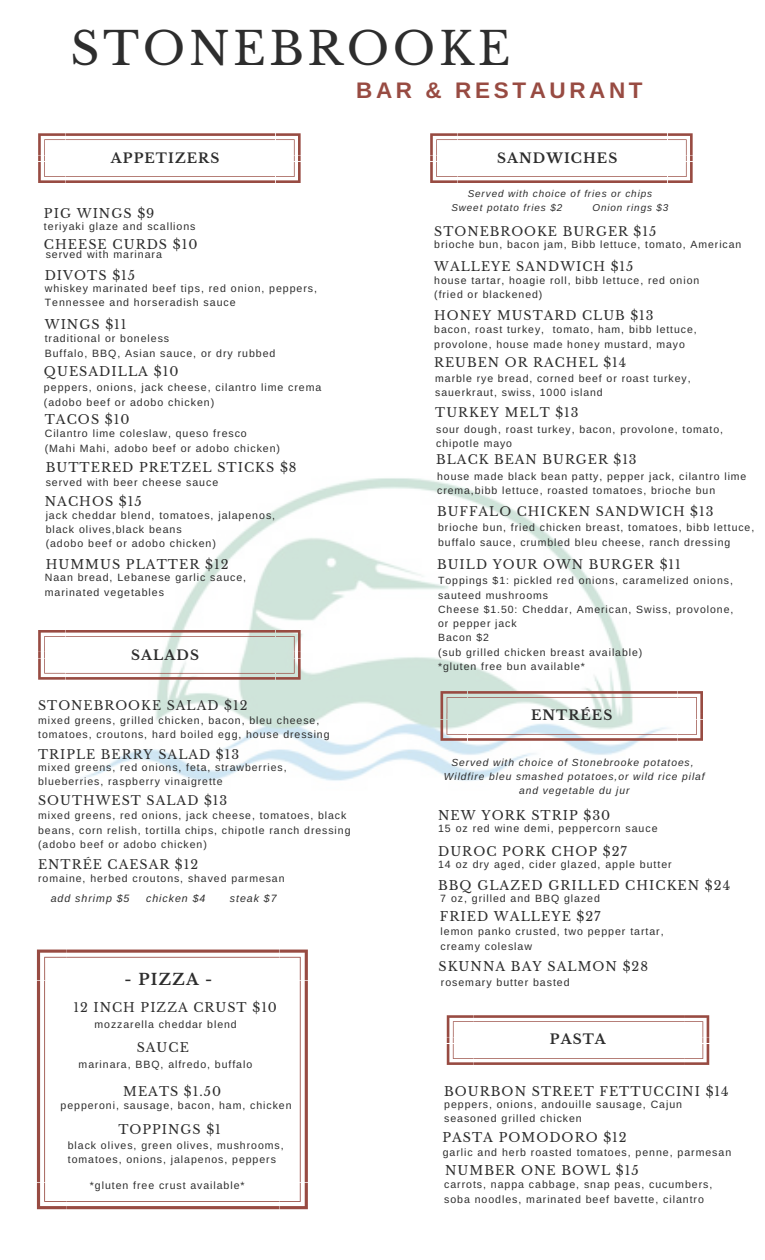
<style>
.page{position:relative;width:765px;height:1260px;background:#fff}
.page>*{position:absolute;margin:0;border:0;box-sizing:border-box;transform-origin:0 0}
.t1{font:45px "Libre Baskerville";letter-spacing:.08em;color:#2d2d2d}
.t2{font:700 22.5px "Arimo";letter-spacing:.16em;color:#984b42}
.t3{font:700 15.62px "Libre Baskerville";letter-spacing:.08em;color:#2d2d2d}
.t4{font:700 13.5px "Libre Baskerville";letter-spacing:.08em;color:#2d2d2d}
.t5{font:12.75px "Libre Baskerville";letter-spacing:.08em;color:#2d2d2d}
.t6{font:12.62px "Libre Baskerville";letter-spacing:.08em;color:#2d2d2d}
.t7{font:10.62px/14.4px "Arimo";letter-spacing:.09em;color:#2d2d2d}
.t8{font:italic 10.62px "Arimo";letter-spacing:.09em;color:#2d2d2d}
.t9{font:10.5px/14.2px "Arimo";letter-spacing:.09em;color:#2d2d2d}
.t10{font:italic 10.25px/13.9px "Arimo";letter-spacing:.09em;color:#2d2d2d;text-align:center}
.t11{font:italic 9.88px/13.5px "Arimo";letter-spacing:.09em;color:#2d2d2d}
</style>
<div class="page">
<svg style="left:37px;top:950px;width:271px;height:259px"></svg>
<svg style="left:38px;top:133px;width:263px;height:50px"></svg>
<img style="left:80px;top:478px;width:559px;height:303px">
<svg style="left:38px;top:630px;width:263px;height:50px"></svg>
<svg style="left:430px;top:133px;width:263px;height:50px"></svg>
<svg style="left:441px;top:691px;width:262px;height:50px"></svg>
<svg style="left:447px;top:1015px;width:262px;height:50px"></svg>
<h1 class="t1" style="left:71px;top:21px;width:441px">STONEBROOKE</h1>
<p class="t4" style="left:111px;top:150px;width:110px">APPETIZERS</p>
<p class="t5" style="left:44px;top:206px;width:112px">PIG WINGS $9</p>
<p class="t7" style="left:44px;top:219px;width:153px">teriyaki glaze and scallions</p>
<p class="t5" style="left:44px;top:237px;width:155px">CHEESE CURDS $10</p>
<p class="t5" style="left:45px;top:267px;width:92px">DIVOTS $15</p>
<p class="t7" style="left:45px;top:281px;width:274px">whiskey marinated beef tips, red onion, peppers,<br>Tennessee and horseradish sauce</p>
<p class="t5" style="left:45px;top:316px;width:83px">WINGS $11</p>
<p class="t7" style="left:45px;top:332px;width:232px">traditional or boneless<br>Buffalo, BBQ, Asian sauce, or dry rubbed</p>
<p class="t5" style="left:44px;top:364px;width:136px">QUESADILLA $10</p>
<p class="t7" style="left:44px;top:381px;width:279px">peppers, onions, jack cheese, cilantro lime crema (adobo beef or adobo chicken)</p>
<p class="t5" style="left:45px;top:412px;width:86px">TACOS $10</p>
<p class="t7" style="left:45px;top:427px;width:237px">Cilantro lime coleslaw, queso fresco<br>(Mahi Mahi, adobo beef or adobo chicken)</p>
<p class="t7" style="left:46px;top:248px;width:118px">served with marinara</p>
<p class="t5" style="left:46px;top:460px;width:253px">BUTTERED PRETZEL STICKS $8</p>
<p class="t7" style="left:46px;top:475px;width:174px">served with beer cheese sauce</p>
<p class="t5" style="left:45px;top:494px;width:98px">NACHOS $15</p>
<p class="t7" style="left:46px;top:508px;width:231px">jack cheddar blend, tomatoes, jalapenos, black olives,black beans<br>(adobo beef or adobo chicken)</p>
<p class="t5" style="left:46px;top:557px;width:184px">HUMMUS PLATTER $12</p>
<p class="t7" style="left:45px;top:570px;width:203px">Naan bread, Lebanese garlic sauce, marinated vegetables</p>
<p class="t4" style="left:131px;top:647px;width:69px">SALADS</p>
<h2 class="t2" style="left:356px;top:77px;width:288px">BAR &amp; RESTAURANT</h2>
<p class="t4" style="left:497px;top:150px;width:122px">SANDWICHES</p>
<p class="t11" style="left:451px;top:187px;width:202px;text-indent:16px">Served with choice of fries or chips<br>Sweet potato fries $2</p>
<p class="t11" style="left:592px;top:201px;width:78px">Onion rings $3</p>
<p class="t6" style="left:434px;top:224px;width:223px">STONEBROOKE BURGER $15</p>
<p class="t9" style="left:434px;top:237px;width:309px">brioche bun, bacon jam, Bibb lettuce, tomato, American</p>
<p class="t6" style="left:434px;top:259px;width:200px">WALLEYE SANDWICH $15</p>
<p class="t9" style="left:434px;top:273px;width:266px">house tartar, hoagie roll, bibb lettuce, red onion (fried or blackened)</p>
<p class="t6" style="left:434px;top:308px;width:221px">HONEY MUSTARD CLUB $13</p>
<p class="t9" style="left:434px;top:323px;width:264px">bacon, roast turkey, tomato, ham, bibb lettuce, provolone, house made honey mustard, mayo</p>
<p class="t6" style="left:434px;top:354px;width:193px">REUBEN OR RACHEL $14</p>
<p class="t9" style="left:435px;top:371px;width:257px">marble rye bread, corned beef or roast turkey, sauerkraut, swiss, 1000 island</p>
<p class="t6" style="left:435px;top:405px;width:145px">TURKEY MELT $13</p>
<p class="t9" style="left:436px;top:422px;width:288px">sour dough, roast turkey, bacon, provolone, tomato, chipotle mayo</p>
<p class="t6" style="left:436px;top:452px;width:202px">BLACK BEAN BURGER $13</p>
<p class="t9" style="left:437px;top:469px;width:311px">house made black bean patty, pepper jack, cilantro lime crema,bibb lettuce, roasted tomatoes, brioche bun</p>
<p class="t6" style="left:437px;top:504px;width:278px">BUFFALO CHICKEN SANDWICH $13</p>
<p class="t9" style="left:438px;top:521px;width:318px">brioche bun, fried chicken breast, tomatoes, bibb lettuce, buffalo sauce, crumbled bleu cheese, ranch dressing</p>
<p class="t6" style="left:437px;top:557px;width:245px">BUILD YOUR OWN BURGER $11</p>
<p class="t9" style="left:438px;top:574px;width:297px">Toppings $1: pickled red onions, caramelized onions, sauteed mushrooms<br>Cheese $1.50: Cheddar, American, Swiss, provolone, or pepper jack<br>Bacon $2<br>(sub grilled chicken breast available)<br>*gluten free bun available*</p>
<p class="t6" style="left:38px;top:697px;width:211px">STONEBROOKE SALAD $12</p>
<p class="t9" style="left:38px;top:713px;width:293px">mixed greens, grilled chicken, bacon, bleu cheese, tomatoes, croutons, hard boiled egg, house dressing</p>
<p class="t6" style="left:38px;top:746px;width:203px">TRIPLE BERRY SALAD $13</p>
<p class="t9" style="left:38px;top:760px;width:250px">mixed greens, red onions, feta, strawberries, blueberries, raspberry vinaigrette</p>
<p class="t6" style="left:38px;top:793px;width:191px">SOUTHWEST SALAD $13</p>
<p class="t9" style="left:38px;top:809px;width:314px">mixed greens, red onions, jack cheese, tomatoes, black beans, corn relish, tortilla chips, chipotle ranch dressing (adobo beef or adobo chicken)</p>
<p class="t6" style="left:38px;top:857px;width:162px">ENTRÉE CAESAR $12</p>
<p class="t9" style="left:38px;top:871px;width:248px">romaine, herbed croutons, shaved parmesan</p>
<p class="t8" style="left:51px;top:892px;width:80px">add shrimp $5</p>
<p class="t8" style="left:146px;top:892px;width:61px">chicken $4</p>
<p class="t8" style="left:230px;top:892px;width:48px">steak $7</p>
<h3 class="t3" style="left:125px;top:970px;width:89px">- PIZZA -</h3>
<p class="t6" style="left:73px;top:1000px;width:205px">12 INCH PIZZA CRUST $10</p>
<p class="t9" style="left:94px;top:1017px;width:144px">mozzarella cheddar blend</p>
<p class="t6" style="left:137px;top:1040px;width:54px">SAUCE</p>
<p class="t9" style="left:79px;top:1058px;width:175px">marinara, BBQ, alfredo, buffalo</p>
<p class="t6" style="left:123px;top:1084px;width:99px">MEATS $1.50</p>
<p class="t9" style="left:61px;top:1098px;width:232px">pepperoni, sausage, bacon, ham, chicken</p>
<p class="t6" style="left:118px;top:1122px;width:104px">TOPPINGS $1</p>
<p class="t9" style="left:68px;top:1138px;width:217px">black olives, green olives, mushrooms, tomatoes, onions, jalapenos, peppers</p>
<p class="t9" style="left:90px;top:1179px;width:156px">*gluten free crust available*</p>
<p class="t4" style="left:531px;top:707px;width:83px">ENTRÉES</p>
<p class="t10" style="left:444px;top:755px;width:262px">Served with choice of Stonebrooke potatoes,<br>Wildfire bleu smashed potatoes,or wild rice pilaf and vegetable du jur</p>
<p class="t5" style="left:438px;top:808px;width:174px">NEW YORK STRIP $30</p>
<p class="t7" style="left:438px;top:821px;width:221px">15 oz red wine demi, peppercorn sauce</p>
<p class="t5" style="left:438px;top:843px;width:190px">DUROC PORK CHOP $27</p>
<p class="t7" style="left:438px;top:857px;width:235px">14 oz dry aged, cider glazed, apple butter</p>
<p class="t5" style="left:438px;top:877px;width:294px">BBQ GLAZED GRILLED CHICKEN $24</p>
<p class="t7" style="left:440px;top:891px;width:161px">7 oz, grilled and BBQ glazed</p>
<p class="t5" style="left:440px;top:909px;width:162px">FRIED WALLEYE $27</p>
<p class="t7" style="left:441px;top:924px;width:225px">lemon panko crusted, two pepper tartar, creamy coleslaw</p>
<p class="t5" style="left:438px;top:959px;width:211px">SKUNNA BAY SALMON $28</p>
<p class="t7" style="left:441px;top:975px;width:130px">rosemary butter basted</p>
<p class="t4" style="left:550px;top:1031px;width:57px">PASTA</p>
<p class="t5" style="left:444px;top:1083px;width:286px">BOURBON STREET FETTUCCINI $14</p>
<p class="t7" style="left:444px;top:1097px;width:239px">peppers, onions, andouille sausage, Cajun seasoned grilled chicken</p>
<p class="t5" style="left:442px;top:1129px;width:186px">PASTA POMODORO $12</p>
<p class="t7" style="left:443px;top:1145px;width:290px">garlic and herb roasted tomatoes, penne, parmesan</p>
<p class="t5" style="left:445px;top:1163px;width:195px">NUMBER ONE BOWL $15</p>
<p class="t7" style="left:444px;top:1177px;width:270px">carrots, nappa cabbage, snap peas, cucumbers, soba noodles, marinated beef bavette, cilantro</p>
</div>
